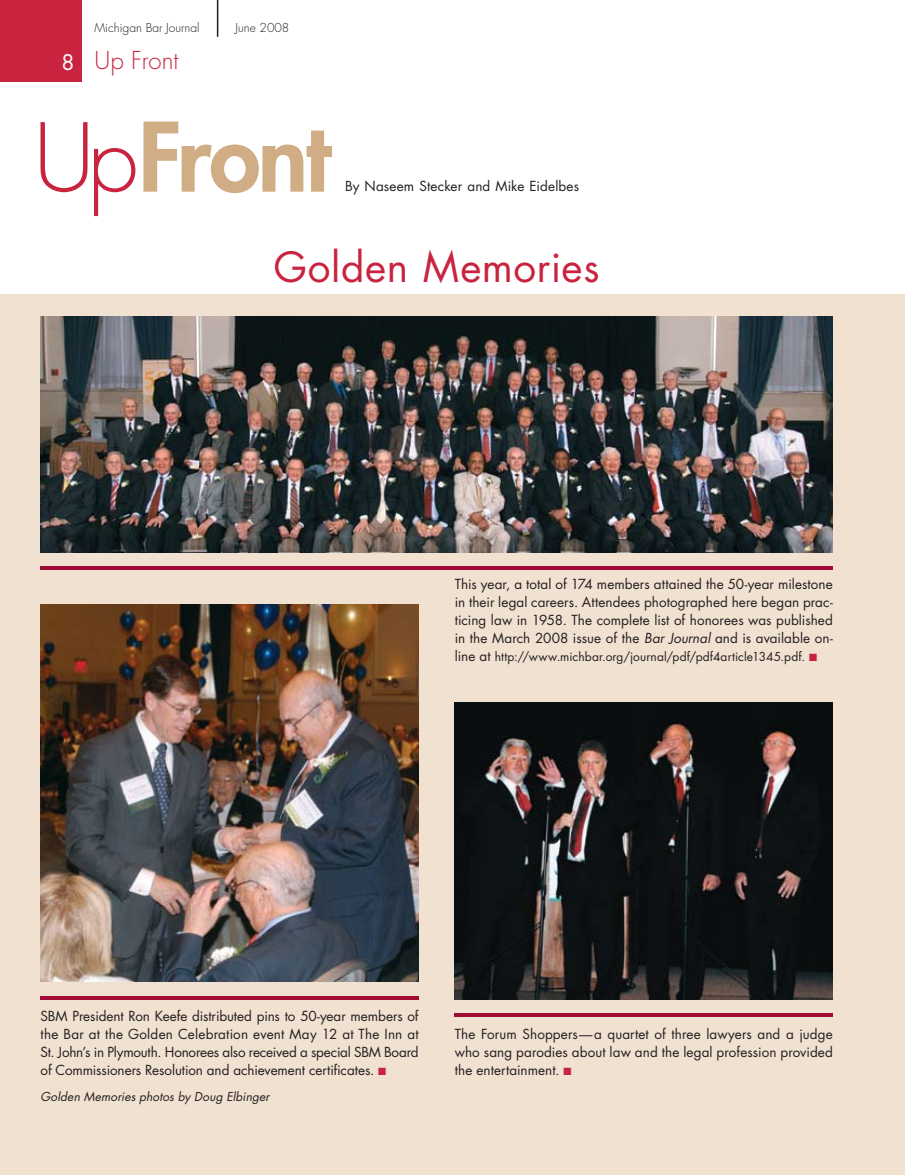
<style>
.page{position:relative;width:905px;height:1175px;background:#fff}
.page>*{position:absolute;margin:0;border:0;box-sizing:border-box;transform-origin:0 0}
.t1{font:40.5px "Futura";letter-spacing:.015em;color:#c9243f}
.t2{font:300 24px "Futura";color:#c9243f}
.t3{font:13.5px/18px "Futura";color:#231f20;text-align:justify}
.t4{font:12px "Futura";letter-spacing:.01em;color:#231f20}
.t5{font:italic 12px "Futura";letter-spacing:.01em;color:#231f20}
.t6{font:300 12px "Futura";color:#231f20}
.s1{font-weight:400;font-size:21px;color:#fff}
.s2{font-style:italic}
.s3{font-size:13.5px}
.s4{color:#c9243f}
</style>
<div class="page">
<div style="left:0;top:0;width:82px;height:82px;background:#c9243f"></div>
<hr style="left:217px;top:0;width:1px;height:37px;background:#231f20">
<svg style="left:143px;top:121px;width:189px;height:72px"></svg>
<svg style="left:40px;top:122px;width:47px;height:70px"></svg>
<svg style="left:94px;top:148px;width:41px;height:68px"></svg>
<div style="left:0;top:294px;width:904px;height:880px;background:#f0e1d1"></div>
<img style="left:40px;top:316px;width:792px;height:237px">
<img style="left:40px;top:604px;width:378px;height:377px">
<img style="left:454px;top:702px;width:378px;height:297px">
<hr style="left:40px;top:566px;width:792px;height:3px;background:#a20b35">
<hr style="left:40px;top:996px;width:378px;height:3px;background:#a20b35">
<hr style="left:454px;top:1013px;width:378px;height:3px;background:#a20b35">
<p class="t6" style="left:94px;top:20px;width:106px">Michigan Bar Journal</p>
<p class="t6" style="left:236px;top:20px;width:55px">June 2008</p>
<h2 class="t2" style="left:62px;top:45px;width:118px"><span class="s1">8</span> Up Front</h2>
<p class="t3" style="left:345px;top:176px;width:235px">By Naseem Stecker and Mike Eidelbes</p>
<h1 class="t1" style="left:274px;top:239px;width:327px">Golden Memories</h1>
<p class="t3" style="left:454px;top:575px;width:379px">This year, a total of 174 members attained the 50-year milestone in their legal careers. Attendees photographed here began prac&shy;ticing law in 1958. The complete list of honorees was published in the March 2008 issue of the <span class="s2">Bar Journal</span> and is available on-</p>
<p class="t4" style="left:454px;top:648px;width:364px"><span class="s3">line at</span> http://www.michbar.org/journal/pdf/pdf4article1345.pdf. <span class="s4">■</span></p>
<p class="t3" style="left:40px;top:1006px;width:379px">SBM President Ron Keefe distributed pins to 50-year members of the Bar at the Golden Celebration event May 12 at The Inn at St. John’s in Plymouth. Honorees also received a special SBM Board of Commissioners Resolution and achievement certificates. <span class="s4">■</span></p>
<p class="t5" style="left:40px;top:1088px;width:230px">Golden Memories photos by Doug Elbinger</p>
<p class="t3" style="left:454px;top:1024px;width:379px">The Forum Shoppers—a quartet of three lawyers and a judge who sang parodies about law and the legal profession provided the entertainment. <span class="s4">■</span></p>
</div>
